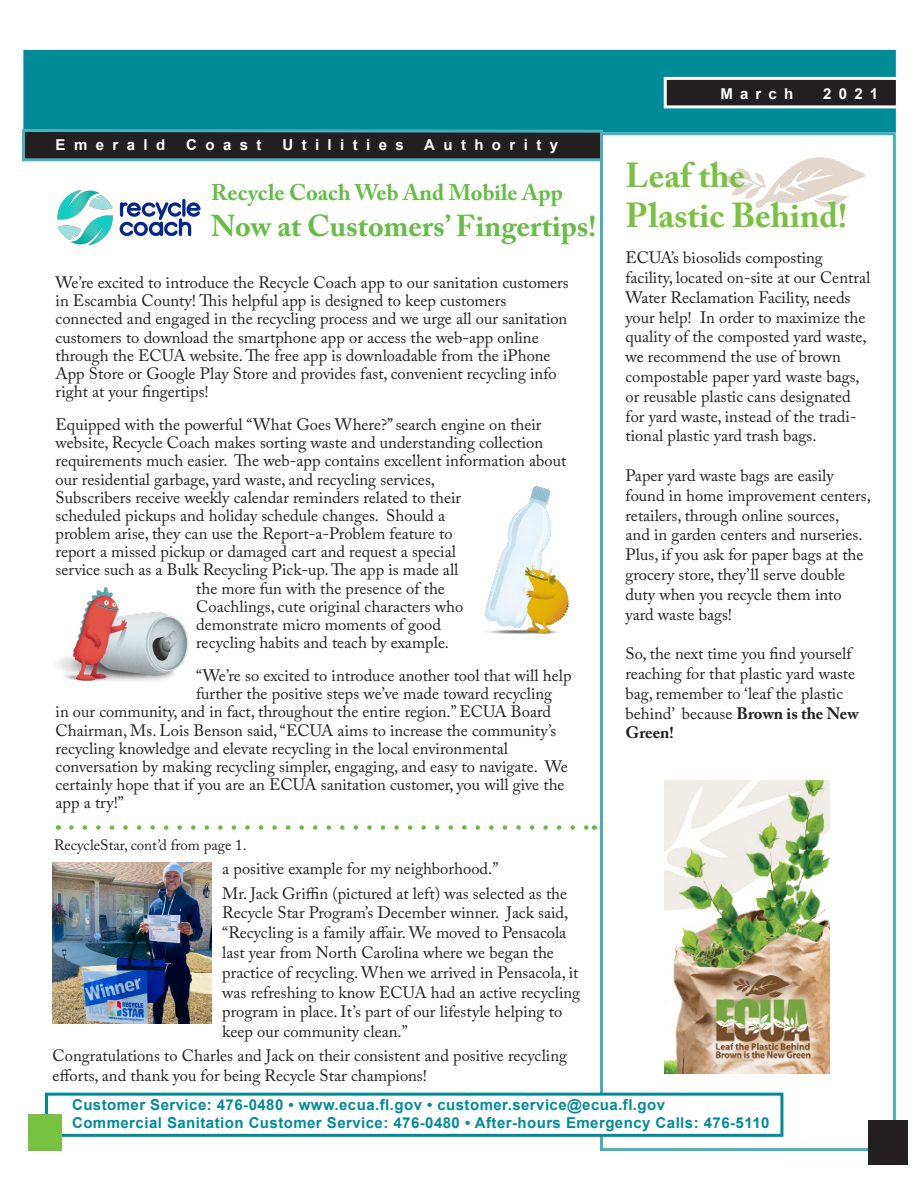
<style>
.page{position:relative;width:918px;height:1188px;background:#fff}
.page>*{position:absolute;margin:0;border:0;box-sizing:border-box;transform-origin:0 0}
.t1{font:700 34.5px/40.5px "Adobe Caslon Pro";color:#79c142}
.t2{font:700 30px "Adobe Caslon Pro";color:#65bc46}
.t3{font:700 22.5px "Adobe Caslon Pro";color:#65bc46}
.t4{font:16.5px/19.8px "Adobe Caslon Pro";color:#231f20}
.t5{font:700 15px "Arial";letter-spacing:.03em;color:#008b98}
.t6{font:700 15px "Arial";letter-spacing:.56em;color:#fff}
.t7{font:15px "Adobe Caslon Pro";color:#231f20}
.s1{font-weight:700}
</style>
<div class="page">
<div style="left:600px;top:132px;width:296px;height:1019px;background:#fff;border:3px solid #4aafba"></div>
<div style="left:23px;top:50px;width:873px;height:82px;background:#008b98"></div>
<svg style="left:22px;top:127px;width:582px;height:36px;background:#31494d"></svg>
<div style="left:665px;top:78px;width:232px;height:29px;background:#231f20"></div>
<div style="left:664px;top:77px;width:235px;height:31px;border:3px solid #fff"></div>
<div style="left:868px;top:1121px;width:40px;height:44px;background:#231f20"></div>
<div style="left:45px;top:1093px;width:738px;height:44px;background:#fff;border:3px solid #008b98"></div>
<div style="left:28px;top:1114px;width:34px;height:37px;background:#79c142"></div>
<svg style="left:71px;top:825px;width:516px;height:5px"></svg>
<img style="left:53px;top:862px;width:158px;height:161px">
<img style="left:664px;top:780px;width:166px;height:293px">
<img style="left:57px;top:189px;width:144px;height:57px">
<img style="left:485px;top:486px;width:84px;height:149px">
<img style="left:57px;top:587px;width:132px;height:95px">
<svg style="left:722px;top:157px;width:143px;height:51px"></svg>
<p class="t6" style="left:56px;top:134px;width:111px">Emerald</p>
<p class="t6" style="left:186px;top:134px;width:77px">Coast</p>
<p class="t6" style="left:282px;top:134px;width:123px">Utilities</p>
<p class="t6" style="left:424px;top:134px;width:135px">Authority</p>
<p class="t3" style="left:211px;top:179px;width:353px">Recycle Coach Web And Mobile App</p>
<p class="t2" style="left:211px;top:208px;width:387px">Now at Customers’ Fingertips!</p>
<p class="t4" style="left:56px;top:273px;width:515px;line-height:18.1px">We’re excited to introduce the Recycle Coach app to our sanitation customers in Escambia County! This helpful app is designed to keep customers connected and engaged in the recycling process and we urge all our sanitation customers to download the smartphone app or access the web-app online through the ECUA website. The free app is downloadable from the iPhone App Store or Google Play Store and provides fast, convenient recycling info right at your fingertips!</p>
<p class="t4" style="left:56px;top:415px;width:488px">Equipped with the powerful “What Goes Where?” search engine on their</p>
<p class="t4" style="left:56px;top:433px;width:489px">website, Recycle Coach makes sorting waste and understanding collection</p>
<p class="t4" style="left:56px;top:451px;width:512px">requirements much easier. The web-app contains excellent information about</p>
<p class="t4" style="left:56px;top:469px;width:381px">our residential garbage, yard waste, and recycling services,</p>
<p class="t4" style="left:56px;top:487px;width:407px">Subscribers receive weekly calendar reminders related to their</p>
<p class="t4" style="left:56px;top:505px;width:391px">scheduled pickups and holiday schedule changes. Should a</p>
<p class="t4" style="left:56px;top:523px;width:399px">problem arise, they can use the Report-a-Problem feature to</p>
<p class="t4" style="left:56px;top:542px;width:402px">report a missed pickup or damaged cart and request a special</p>
<p class="t4" style="left:56px;top:560px;width:404px">service such as a Bulk Recycling Pick-up. The app is made all</p>
<p class="t4" style="left:196px;top:578px;width:250px">the more fun with the presence of the</p>
<p class="t4" style="left:196px;top:596px;width:269px">Coachlings, cute original characters who</p>
<p class="t4" style="left:196px;top:614px;width:246px">demonstrate micro moments of good</p>
<p class="t4" style="left:196px;top:632px;width:254px">recycling habits and teach by example.</p>
<p class="t4" style="left:196px;top:666px;width:377px">“We’re so excited to introduce another tool that will help</p>
<p class="t4" style="left:196px;top:684px;width:358px">further the positive steps we’ve made toward recycling</p>
<p class="t4" style="left:56px;top:702px;width:497px">in our community, and in fact, throughout the entire region.” ECUA Board</p>
<p class="t4" style="left:56px;top:720px;width:502px">Chairman, Ms. Lois Benson said, “ECUA aims to increase the community’s</p>
<p class="t4" style="left:56px;top:738px;width:454px">recycling knowledge and elevate recycling in the local environmental</p>
<p class="t4" style="left:56px;top:756px;width:514px">conversation by making recycling simpler, engaging, and easy to navigate. We</p>
<p class="t4" style="left:56px;top:774px;width:511px">certainly hope that if you are an ECUA sanitation customer, you will give the</p>
<p class="t4" style="left:56px;top:793px;width:70px">app a try!”</p>
<p class="t7" style="left:54px;top:836px;width:194px">RecycleStar, cont’d from page 1.</p>
<p class="t4" style="left:222px;top:856px;width:346px;line-height:24.3px">a positive example for my neighborhood.”<br>Mr. Jack Griffin (pictured at left) was selected as the</p>
<p class="t4" style="left:222px;top:903px;width:359px">Recycle Star Program’s December winner. Jack said, “Recycling is a family affair. We moved to Pensacola last year from North Carolina where we began the practice of recycling. When we arrived in Pensacola, it was refreshing to know ECUA had an active recycling program in place. It’s part of our lifestyle helping to keep our community clean.”</p>
<p class="t4" style="left:53px;top:1046px;width:516px">Congratulations to Charles and Jack on their consistent and positive recycling efforts, and thank you for being Recycle Star champions!</p>
<p class="t6" style="left:720px;top:83px;width:74px">March</p>
<p class="t6" style="left:823px;top:83px;width:56px">2021</p>
<p class="t1" style="left:626px;top:155px;width:223px">Leaf the<br>Plastic Behind!</p>
<p class="t4" style="left:626px;top:248px;width:246px">ECUA’s biosolids composting facility, located on-site at our Central Water Reclamation Facility, needs your help! In order to maximize the quality of the composted yard waste, we recommend the use of brown compostable paper yard waste bags, or reusable plastic cans designated for yard waste, instead of the tradi&shy;tional plastic yard trash bags.</p>
<p class="t4" style="left:626px;top:465px;width:247px">Paper yard waste bags are easily found in home improvement centers, retailers, through online sources,<br>and in garden centers and nurseries.<br>Plus, if you ask for paper bags at the grocery store, they’ll serve double duty when you recycle them into yard waste bags!</p>
<p class="t4" style="left:626px;top:644px;width:235px">So, the next time you find yourself reaching for that plastic yard waste bag, remember to ‘leaf the plastic behind’ because <span class="s1">Brown is the New<br>Green!</span></p>
<p class="t5" style="left:72px;top:1094px;width:595px">Customer Service: 476-0480 • www.ecua.fl.gov • customer.service@ecua.fl.gov</p>
<p class="t5" style="left:72px;top:1112px;width:699px">Commercial Sanitation Customer Service: 476-0480 • After-hours Emergency Calls: 476-5110</p>
</div>
